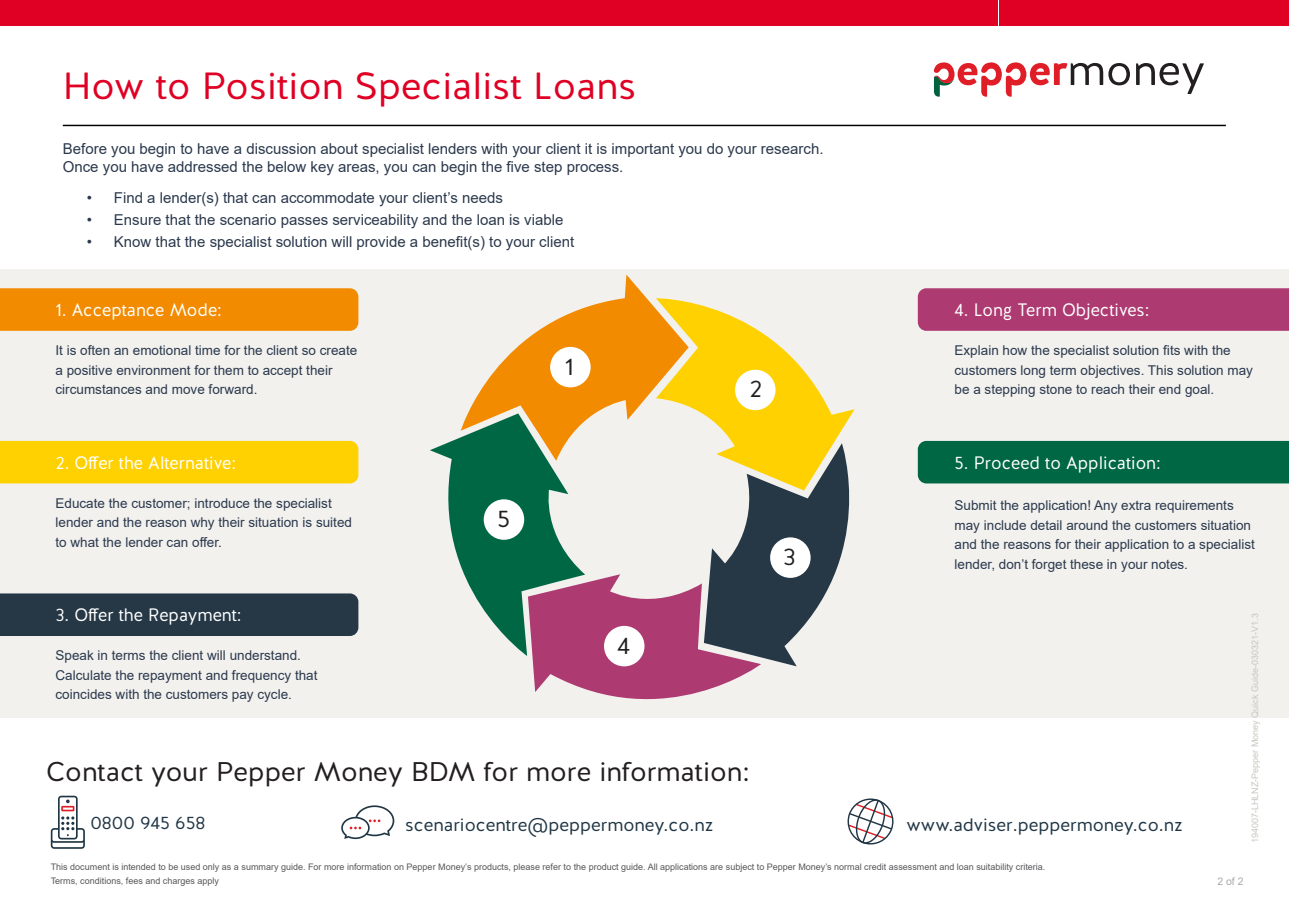
<style>
.page{position:relative;width:1289px;height:919px;background:#fff}
.page>*{position:absolute;margin:0;border:0;box-sizing:border-box;transform-origin:0 0}
.t1{font:37.8px "Halis R";color:#df0024}
.t2{font:27px "Halis R";color:#231f20}
.t3{font:24px "Halis R";color:#231f20}
.t4{font:18px "Halis R";color:#fff;scale:.95 1}
.t5{font:18px "Halis R";color:#203645}
.body{font:15px/18px "Arial";color:#2b394d}
.body-2{font:13.5px/19.5px "Arial";color:#2b394d}
.t6{font:10.5px "Arial";color:#a8a9ad}
.t7{font:9px/13.5px "Arial";color:#57585a}
.t8{font:9px "Arial";color:#c7c7c1}
</style>
<div class="page">
<div style="left:0;top:0;width:997px;height:26px;background:#df0024"></div>
<div style="left:999px;top:0;width:289px;height:26px;background:#df0024"></div>
<svg style="left:341px;top:805px;width:53px;height:34px"></svg>
<svg style="left:51px;top:795px;width:34px;height:53px"></svg>
<svg style="left:847px;top:798px;width:47px;height:46px"></svg>
<div style="left:0;top:269px;width:1288px;height:448px;background:#f2f1ee"></div>
<hr style="left:63px;top:125px;width:1162px;height:1px;background:#040503">
<svg style="left:429px;top:274px;width:450px;height:444px"></svg>
<div style="left:0;top:288px;width:358px;height:43px;background:#f28b00"></div>
<div style="left:917px;top:288px;width:371px;height:43px;background:#ad3a71"></div>
<div style="left:0;top:441px;width:358px;height:42px;background:#ffd101"></div>
<div style="left:917px;top:441px;width:371px;height:42px;background:#006744"></div>
<div style="left:0;top:593px;width:358px;height:43px;background:#263846"></div>
<div style="left:550px;top:347px;width:40px;height:40px;background:#fff;border-radius:50%"></div>
<div style="left:735px;top:369px;width:40px;height:41px;background:#fff;border-radius:50%"></div>
<div style="left:770px;top:537px;width:40px;height:41px;background:#fff;border-radius:50%"></div>
<div style="left:604px;top:625px;width:40px;height:41px;background:#fff;border-radius:50%"></div>
<div style="left:483px;top:499px;width:41px;height:40px;background:#fff;border-radius:50%"></div>
<svg style="left:933px;top:62px;width:196px;height:35px"></svg>
<svg style="left:1136px;top:63px;width:67px;height:31px"></svg>
<p class="t1" style="left:63px;top:61px;width:575px">How to Position Specialist Loans</p>
<p class="body" style="left:63px;top:140px;width:762px">Before you begin to have a discussion about specialist lenders with your client it is important you do your research.<br>Once you have addressed the below key areas, you can begin the five step process.</p>
<p class="body" style="left:87px;top:188px;width:418px">• Find a lender(s) that can accommodate your client’s needs</p>
<p class="body" style="left:87px;top:211px;width:478px">• Ensure that the scenario passes serviceability and the loan is viable</p>
<p class="body" style="left:87px;top:233px;width:489px">• Know that the specialist solution will provide a benefit(s) to your client</p>
<p class="t4" style="left:56px;top:298px;width:177px">1. Acceptance Mode:</p>
<p class="t4" style="left:954px;top:298px;width:207px">4. Long Term Objectives:</p>
<p class="body-2" style="left:56px;top:340px;width:303px">It is often an emotional time for the client so create a positive environment for them to accept their circumstances and move forward.</p>
<p class="body-2" style="left:954px;top:340px;width:300px">Explain how the specialist solution fits with the customers long term objectives. This solution may be a stepping stone to reach their end goal.</p>
<p class="t3" style="left:565px;top:351px;width:10px">1</p>
<p class="t3" style="left:749px;top:373px;width:14px">2</p>
<p class="t4" style="left:56px;top:451px;width:191px">2. Offer the Alternative:</p>
<p class="t4" style="left:954px;top:451px;width:219px">5. Proceed to Application:</p>
<p class="body-2" style="left:56px;top:493px;width:298px">Educate the customer; introduce the specialist lender and the reason why their situation is suited to what the lender can offer.</p>
<p class="body-2" style="left:954px;top:495px;width:302px">Submit the application! Any extra requirements may include detail around the customers situation and the reasons for their application to a specialist lender, don’t forget these in your notes.</p>
<p class="t3" style="left:497px;top:503px;width:15px">5</p>
<p class="t3" style="left:783px;top:541px;width:14px">3</p>
<p class="t4" style="left:56px;top:603px;width:197px">3. Offer the Repayment:</p>
<p class="body-2" style="left:56px;top:645px;width:263px">Speak in terms the client will understand.<br>Calculate the repayment and frequency that coincides with the customers pay cycle.</p>
<p class="t3" style="left:617px;top:629px;width:15px">4</p>
<h2 class="t2" style="left:46px;top:754px;width:705px">Contact your Pepper Money BDM for more information:</h2>
<h3 class="t5" style="left:90px;top:811px;width:117px">0800 945 658</h3>
<h3 class="t5" style="left:405px;top:813px;width:310px">scenariocentre@peppermoney.co.nz</h3>
<h3 class="t5" style="left:906px;top:813px;width:277px">www.adviser.peppermoney.co.nz</h3>
<p class="t7" style="left:51px;top:860px;width:996px">This document is intended to be used only as a summary guide. For more information on Pepper Money’s products, please refer to the product guide. All applications are subject to Pepper Money’s normal credit assessment and loan suitability criteria.<br>Terms, conditions, fees and charges apply</p>
<p class="t8" style="left:1248px;top:843px;width:231px;rotate:-90deg">194007-LHLNZ-Pepper Money Quick Guide-030321-V1.3</p>
<p class="t6" style="left:1217px;top:873px;width:28px">2 of 2</p>
</div>
